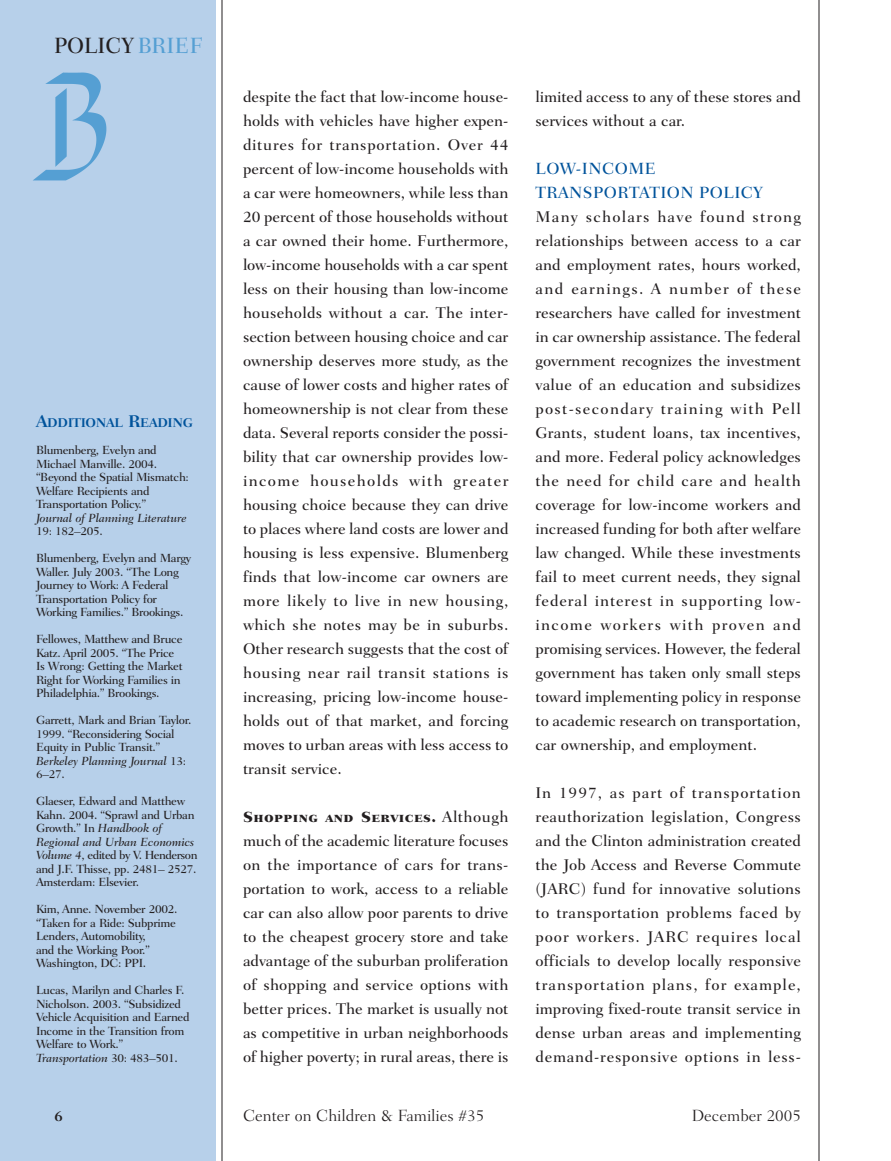
<style>
.page{position:relative;width:891px;height:1161px;background:#fff}
.page>*{position:absolute;margin:0;border:0;box-sizing:border-box;transform-origin:0 0}
.t1{font:500 22.5px "Fairfield LH";color:#231f20;scale:.95 1}
.t2{font:300 16.5px "Fairfield LH";color:#231f20}
.t3{font:500 16.5px/24px "Fairfield LH";letter-spacing:.03em;color:#00539b}
.t4{font:500 15.75px/24px "Fairfield LH";color:#231f20;text-align:justify}
.t5{font:15px "Fairfield LH Heavy SC";letter-spacing:.03em;color:#231f20}
.t6{font:700 15px "Fairfield LH";color:#231f20}
.t7{font:700 12.9px "Fairfield LH";letter-spacing:-.025em;color:#00539b}
.t8{font:500 12px/13.5px "Fairfield LH";letter-spacing:-.03em;color:#231f20}
.t9{font:italic 500 12px "Fairfield LH";letter-spacing:-.01em;color:#231f20}
.s1{color:#559fd3}
.s2{font-size:17.25px}
.s3{font-style:italic}
.s4{font-family:"Fairfield LH";font-weight:500;font-size:15.75px}
</style>
<div class="page">
<div style="left:0;top:0;width:216px;height:1161px;background:#b7d0ea"></div>
<hr style="left:222px;top:0;width:1px;height:1161px;background:#231f20">
<hr style="left:819px;top:0;width:1px;height:1161px;background:#231f20">
<img style="left:33px;top:73px;width:74px;height:108px">
<h1 class="t1" style="left:54px;top:36px;width:158px">POLICY <span class="s1">BRIEF</span></h1>
<p class="t7" style="left:36px;top:418px;width:159px"><span class="s2">A</span>DDITIONAL <span class="s2">R</span>EADING</p>
<p class="t8" style="left:36px;top:445px;width:154px">Blumenberg, Evelyn and<br>Michael Manville. 2004. “Beyond the Spatial Mismatch:<br>Welfare Recipients and<br>Transportation Policy.”</p>
<p class="t9" style="left:36px;top:513px;width:152px">Journal of Planning Literature</p>
<p class="t8" style="left:36px;top:526px;width:68px">19: 182–205.</p>
<p class="t8" style="left:36px;top:553px;width:157px">Blumenberg, Evelyn and Margy<br>Waller. July 2003. “The Long<br>Journey to Work: A Federal<br>Transportation Policy for<br>Working Families.” Brookings.</p>
<p class="t8" style="left:36px;top:634px;width:148px">Fellowes, Matthew and Bruce<br>Katz. April 2005. “The Price<br>Is Wrong: Getting the Market<br>Right for Working Families in<br>Philadelphia.” Brookings.</p>
<p class="t8" style="left:36px;top:715px;width:157px">Garrett, Mark and Brian Taylor.<br>1999. “Reconsidering Social<br>Equity in Public Transit.”<br><span class="s3">Berkeley Planning Journal</span> 13:<br>6–27.</p>
<p class="t8" style="left:36px;top:796px;width:163px">Glaeser, Edward and Matthew<br>Kahn. 2004. “Sprawl and Urban<br>Growth.” In <span class="s3">Handbook of<br>Regional and Urban Economics<br>Volume 4</span>, edited by V. Henderson and J.F. Thisse, pp. 2481– 2527.<br>Amsterdam: Elsevier.</p>
<p class="t8" style="left:36px;top:904px;width:143px">Kim, Anne. November 2002. “Taken for a Ride: Subprime<br>Lenders, Automobility,<br>and the Working Poor.”<br>Washington, DC: PPI.</p>
<p class="t8" style="left:36px;top:985px;width:155px">Lucas, Marilyn and Charles F.<br>Nicholson. 2003. “Subsidized<br>Vehicle Acquisition and Earned<br>Income in the Transition from<br>Welfare to Work.”<br><span class="s3">Transportation</span> 30: 483–501.</p>
<p class="t6" style="left:54px;top:1110px;width:10px">6</p>
<p class="t4" style="left:243px;top:86px;width:267px">despite the fact that low-income house&shy;holds with vehicles have higher expen&shy;ditures for transportation. Over 44 percent of low-income households with a car were homeowners, while less than 20 percent of those households without a car owned their home. Furthermore, low-income households with a car spent less on their housing than low-income households without a car. The inter&shy;section between housing choice and car ownership deserves more study, as the cause of lower costs and higher rates of homeownership is not clear from these data. Several reports consider the possi&shy;bility that car ownership provides low&shy;income households with greater housing choice because they can drive to places where land costs are lower and housing is less expensive. Blumenberg finds that low-income car owners are more likely to live in new housing, which she notes may be in suburbs.<br>Other research suggests that the cost of housing near rail transit stations is increasing, pricing low-income house&shy;holds out of that market, and forcing moves to urban areas with less access to transit service.</p>
<p class="t5" style="left:243px;top:808px;width:267px">Shopping and Services. <span class="s4">Although</span></p>
<p class="t4" style="left:243px;top:830px;width:267px">much of the academic literature focuses on the importance of cars for trans&shy;portation to work, access to a reliable car can also allow poor parents to drive to the cheapest grocery store and take advantage of the suburban proliferation of shopping and service options with better prices. The market is usually not as competitive in urban neighborhoods of higher poverty; in rural areas, there is</p>
<p class="t4" style="left:536px;top:86px;width:267px">limited access to any of these stores and services without a car.</p>
<p class="t3" style="left:536px;top:158px;width:229px">LOW-INCOME<br>TRANSPORTATION POLICY</p>
<p class="t4" style="left:536px;top:206px;width:267px">Many scholars have found strong relationships between access to a car and employment rates, hours worked, and earnings. A number of these researchers have called for investment in car ownership assistance. The federal government recognizes the investment value of an education and subsidizes post-secondary training with Pell Grants, student loans, tax incentives, and more. Federal policy acknowledges the need for child care and health coverage for low-income workers and increased funding for both after welfare law changed. While these investments fail to meet current needs, they signal federal interest in supporting low&shy;income workers with proven and promising services. However, the federal government has taken only small steps toward implementing policy in response to academic research on transportation, car ownership, and employment.</p>
<p class="t4" style="left:536px;top:782px;width:267px">In 1997, as part of transportation reauthorization legislation, Congress and the Clinton administration created the Job Access and Reverse Commute (JARC) fund for innovative solutions to transportation problems faced by poor workers. JARC requires local officials to develop locally responsive transportation plans, for example, improving fixed-route transit service in dense urban areas and implementing demand-responsive options in less-</p>
<p class="t2" style="left:243px;top:1108px;width:243px">Center on Children &amp; Families #35</p>
<p class="t2" style="left:692px;top:1108px;width:111px">December 2005</p>
</div>
